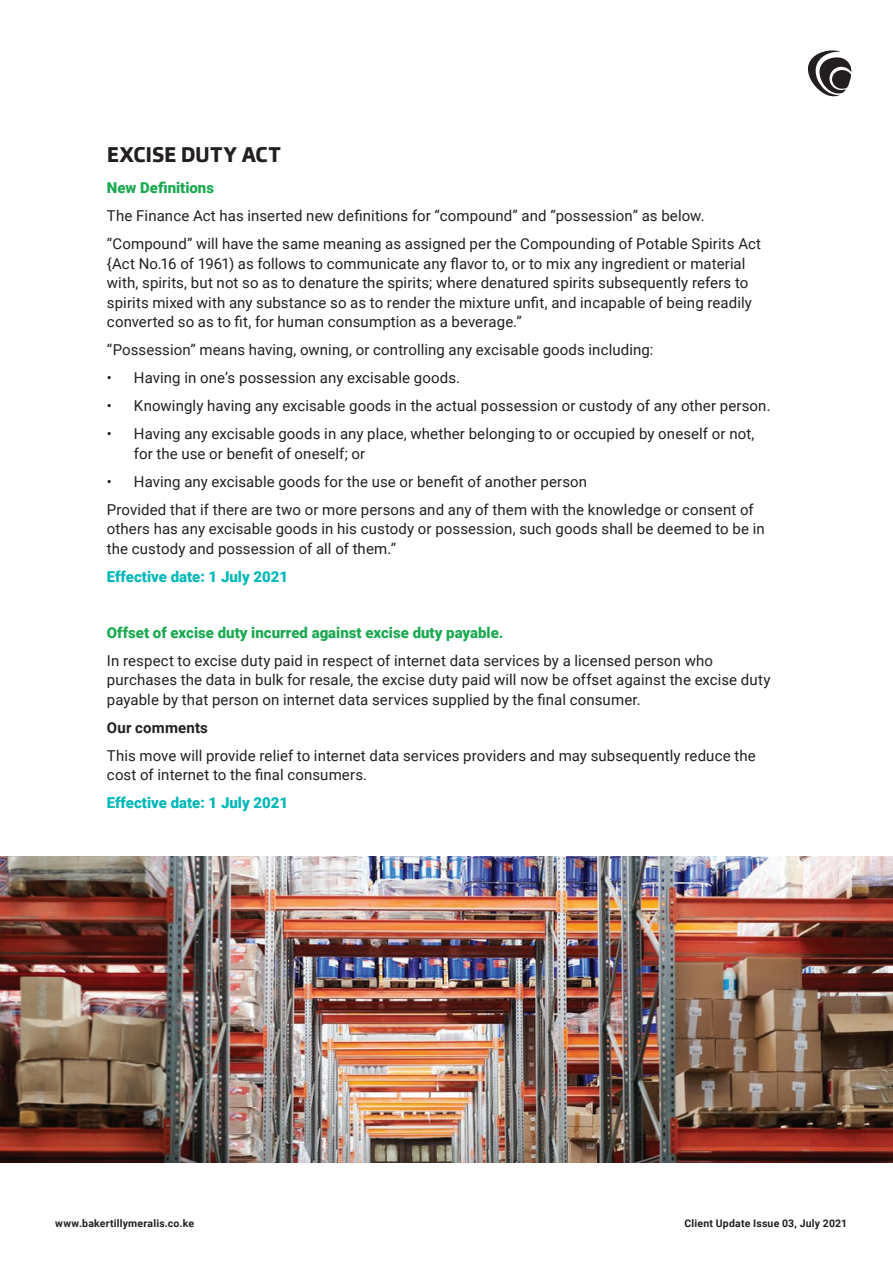
<style>
.page{position:relative;width:893px;height:1263px;background:#fff}
.page>*{position:absolute;margin:0;border:0;box-sizing:border-box;transform-origin:0 0}
.t1{font:800 21px "Carnac";letter-spacing:-.01em;color:#231f20}
.t2{font:15px/19.5px "Roboto";letter-spacing:.005em;color:#231f20}
.t3{font:900 15px "Roboto";color:#1aa950}
.t4{font:900 15px "Roboto";color:#00b8b9}
.t5{font:700 15px "Roboto";letter-spacing:.01em;color:#231f20}
.t6{font:700 10.5px "Roboto";letter-spacing:.02em;color:#231f20}
</style>
<div class="page">
<svg style="left:808px;top:50px;width:43px;height:46px"></svg>
<img style="left:0;top:856px;width:893px;height:306px">
<h1 class="t1" style="left:107px;top:142px;width:176px">EXCISE DUTY ACT</h1>
<p class="t3" style="left:107px;top:177px;width:109px">New Definitions</p>
<p class="t2" style="left:107px;top:201px;width:656px;line-height:28px">The Finance Act has inserted new definitions for “compound” and “possession” as below. “Compound” will have the same meaning as assigned per the Compounding of Potable Spirits Act</p>
<p class="t2" style="left:107px;top:253px;width:646px">{Act No.16 of 1961) as follows to communicate any flavor to, or to mix any ingredient or material with, spirits, but not so as to denature the spirits; where denatured spirits subsequently refers to spirits mixed with any substance so as to render the mixture unfit, and incapable of being readily converted so as to fit, for human consumption as a beverage.”</p>
<p class="t2" style="left:107px;top:340px;width:548px">“Possession” means having, owning, or controlling any excisable goods including:</p>
<p class="t2" style="left:107px;top:368px;width:355px">• Having in one’s possession any excisable goods.</p>
<p class="t2" style="left:107px;top:396px;width:665px">• Knowingly having any excisable goods in the actual possession or custody of any other person.</p>
<p class="t2" style="left:134px;top:424px;width:622px;text-indent:-27px">• Having any excisable goods in any place, whether belonging to or occupied by oneself or not, for the use or benefit of oneself; or</p>
<p class="t2" style="left:107px;top:467px;width:648px;line-height:28px">• Having any excisable goods for the use or benefit of another person<br>Provided that if there are two or more persons and any of them with the knowledge or consent of</p>
<p class="t2" style="left:107px;top:519px;width:659px">others has any excisable goods in his custody or possession, such goods shall be deemed to be in the custody and possession of all of them.”</p>
<p class="t4" style="left:107px;top:566px;width:183px">Effective date: 1 July 2021</p>
<p class="t3" style="left:107px;top:622px;width:398px">Offset of excise duty incurred against excise duty payable.</p>
<p class="t2" style="left:107px;top:650px;width:665px">In respect to excise duty paid in respect of internet data services by a licensed person who purchases the data in bulk for resale, the excise duty paid will now be offset against the excise duty payable by that person on internet data services supplied by the final consumer.</p>
<p class="t5" style="left:107px;top:717px;width:103px">Our comments</p>
<p class="t2" style="left:107px;top:745px;width:650px">This move will provide relief to internet data services providers and may subsequently reduce the cost of internet to the final consumers.</p>
<p class="t4" style="left:107px;top:792px;width:183px">Effective date: 1 July 2021</p>
<p class="t6" style="left:55px;top:1216px;width:140px">www.bakertillymeralis.co.ke</p>
<p class="t6" style="left:684px;top:1216px;width:164px">Client Update Issue 03, July 2021</p>
</div>
